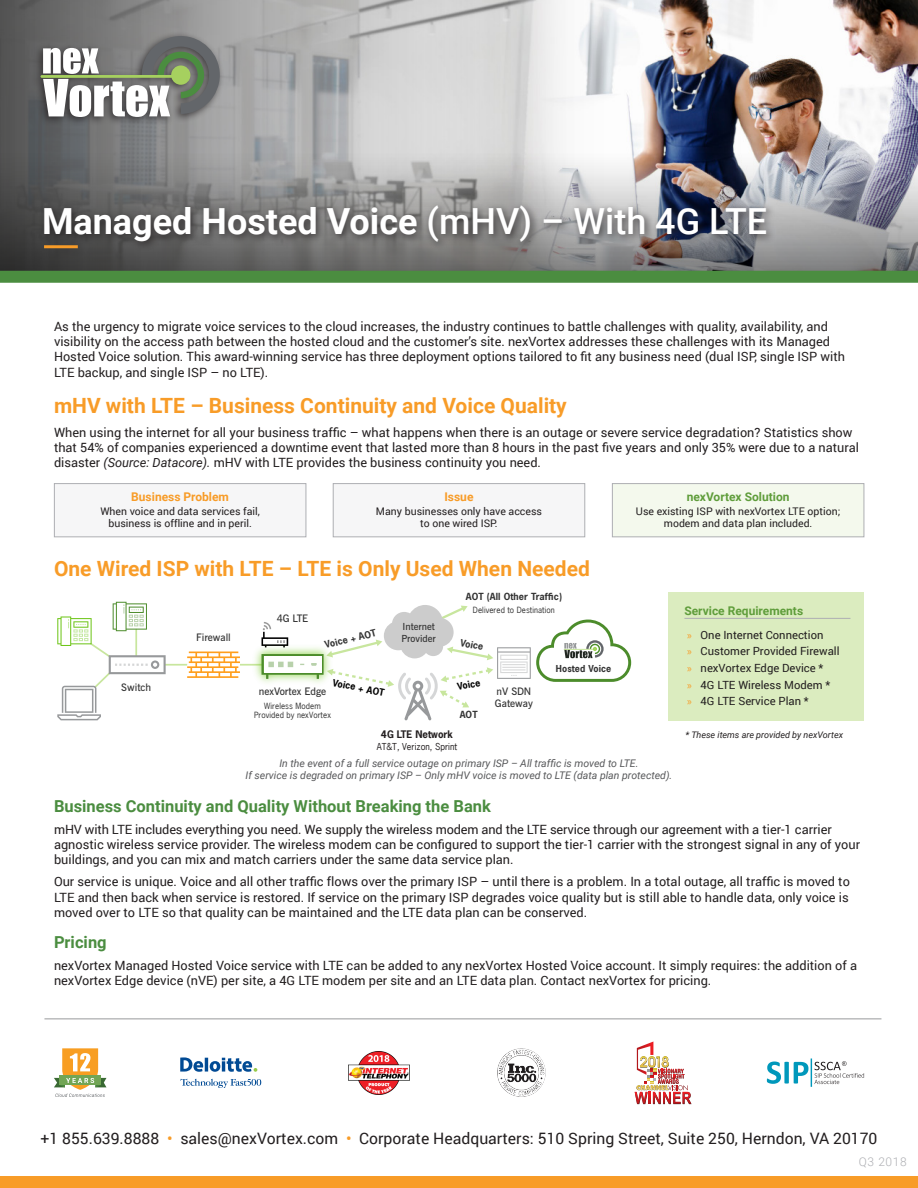
<style>
.page{position:relative;width:918px;height:1188px;background:#fff}
.page>*{position:absolute;margin:0;border:0;box-sizing:border-box;transform-origin:0 0}
.t1{font:700 36px "Roboto";color:#fff}
.Subhead{font:700 21px "Roboto";color:#f89c28}
.Sm_Green_Subhead{font:700 16.5px "Roboto";color:#4b8d40}
.t2{font:15.75px "Roboto";color:#231f20}
.Smaller_Body_Text{font:12.75px/15.3px "Roboto";color:#231f20}
.t3{font:700 12px "Roboto";color:#5f9d3b}
.t4{font:700 12px "Roboto";color:#f89c28}
.t5{font:300 12px "Roboto";letter-spacing:.05em;color:#aeafb3}
.t6{font:11.25px/16.6px "Roboto";color:#231f20}
.t7{font:10.5px/12px "Roboto";color:#231f20;text-align:center}
.t8{font:italic 10.5px/12.6px "Roboto";color:#57585a;text-align:center}
.t9{font:600 10.35px/11.6px "News Gothic BT";color:#333}
.t10{font:600 9.75px/11.7px "News Gothic BT";color:#333}
.t11{font:700 9.75px "News Gothic Std";color:#231f20}
.t12{font:700 9.15px "News Gothic Std";letter-spacing:.01em;color:#333}
.t13{font:700 9.15px "News Gothic Std";color:#000}
.t14{font:italic 9px "Roboto";color:#231f20}
.t15{font:italic 9px "News Gothic";color:#231f20}
.t16{font:700 9px "News Gothic Std";letter-spacing:.01em;color:#333}
.t17{font:italic 8.1px/9.6px "News Gothic";letter-spacing:.01em;color:#333;text-align:center}
.s1{font-weight:500}
.s2{font-style:italic}
.s3{font-family:"Myriad Pro";color:#f89c28}
.s4{font-weight:500;color:#f89c28}
</style>
<div class="page">
<div style="left:0;top:1176px;width:918px;height:12px;background:#f89c28"></div>
<img style="left:0;top:0;width:918px;height:271px">
<div style="left:0;top:271px;width:918px;height:12px;background:#4b8d40"></div>
<hr style="left:44px;top:1018px;width:837px;height:1px;background:#989a9b">
<svg style="left:180px;top:1057px;width:77px;height:15px"></svg>
<svg style="left:180px;top:1079px;width:81px;height:9px"></svg>
<svg style="left:767px;top:1059px;width:97px;height:28px"></svg>
<img style="left:497px;top:1049px;width:48px;height:48px">
<svg style="left:54px;top:1048px;width:52px;height:49px"></svg>
<img style="left:348px;top:1051px;width:62px;height:43px">
<img style="left:635px;top:1041px;width:57px;height:63px">
<div style="left:39px;top:201px;width:737px;height:50px;background:#231f20;opacity:.75"></div>
<div style="left:612px;top:484px;width:252px;height:53px;background:#f4f9ed"></div>
<div style="left:612px;top:483px;width:252px;height:54px;border:1px solid #aeafb3"></div>
<div style="left:333px;top:484px;width:252px;height:53px;background:#f6f6f7"></div>
<div style="left:333px;top:483px;width:252px;height:54px;border:1px solid #aeafb3"></div>
<div style="left:54px;top:484px;width:252px;height:53px;background:#f6f6f7"></div>
<div style="left:54px;top:483px;width:252px;height:54px;border:1px solid #aeafb3"></div>
<hr style="left:165px;top:664px;width:22px;height:2px;background:#c8e69e">
<hr style="left:240px;top:664px;width:23px;height:2px;background:#c8e69e">
<svg style="left:57px;top:602px;width:109px;height:118px"></svg>
<svg style="left:187px;top:652px;width:53px;height:26px"></svg>
<img style="left:249px;top:642px;width:13px;height:39px">
<svg style="left:262px;top:605px;width:369px;height:115px"></svg>
<div style="left:668px;top:592px;width:196px;height:128px;background:#dbecbf"></div>
<hr style="left:684px;top:618px;width:166px;height:1px;background:#aeafb3">
<p class="t1" style="left:42px;top:196px;width:727px">Managed Hosted Voice <span class="s1">(mHV) – With 4G LTE</span></p>
<p class="Smaller_Body_Text" style="left:54px;top:318px;width:793px">As the urgency to migrate voice services to the cloud increases, the industry continues to battle challenges with quality, availability, and visibility on the access path between the hosted cloud and the customer’s site. nexVortex addresses these challenges with its Managed Hosted Voice solution. This award-winning service has three deployment options tailored to fit any business need (dual ISP, single ISP with LTE backup, and single ISP – no LTE).</p>
<p class="Subhead" style="left:54px;top:390px;width:514px">mHV with LTE – Business Continuity and Voice Quality</p>
<p class="Smaller_Body_Text" style="left:54px;top:424px;width:807px">When using the internet for all your business traffic – what happens when there is an outage or severe service degradation? Statistics show that 54% of companies experienced a downtime event that lasted more than 8 hours in the past five years and only 35% were due to a natural disaster <span class="s2">(Source: Datacore).</span> mHV with LTE provides the business continuity you need.</p>
<p class="t3" style="left:687px;top:488px;width:104px">nexVortex Solution</p>
<p class="t7" style="left:636px;top:504px;width:206px">Use existing ISP with nexVortex LTE option; modem and data plan included.</p>
<p class="t4" style="left:131px;top:488px;width:99px">Business Problem</p>
<p class="t7" style="left:100px;top:504px;width:161px">When voice and data services fail, business is offline and in peril.</p>
<p class="Subhead" style="left:54px;top:554px;width:537px">One Wired ISP with LTE – LTE is Only Used When Needed</p>
<p class="t12" style="left:466px;top:591px;width:98px">AOT (All Other Traffic)</p>
<p class="t17" style="left:473px;top:605px;width:83px">Delivered to Destination</p>
<p class="t10" style="left:402px;top:621px;width:36px">Internet<br>Provider</p>
<p class="t4" style="left:444px;top:488px;width:31px">Issue</p>
<p class="t7" style="left:376px;top:504px;width:168px">Many businesses only have access to one wired ISP.</p>
<p class="t3" style="left:684px;top:603px;width:120px">Service Requirements</p>
<p class="t6" style="left:687px;top:626px;width:154px"><span class="s3">»</span> One Internet Connection<br><span class="s3">»</span> Customer Provided Firewall <span class="s3">»</span> nexVortex Edge Device *<br><span class="s3">»</span> 4G LTE Wireless Modem *<br><span class="s3">»</span> 4G LTE Service Plan *</p>
<p class="t9" style="left:277px;top:613px;width:33px">4G LTE</p>
<p class="t12" style="left:324px;top:639px;width:54px;rotate:-14deg">Voice + AOT</p>
<p class="t9" style="left:196px;top:631px;width:36px">Firewall</p>
<p class="t12" style="left:461px;top:636px;width:25px;rotate:11deg">Voice</p>
<p class="t13" style="left:456px;top:681px;width:25px;rotate:-11deg">Voice</p>
<p class="t12" style="left:460px;top:708px;width:19px">AOT</p>
<p class="t16" style="left:556px;top:663px;width:57px">Hosted Voice</p>
<p class="t13" style="left:334px;top:676px;width:54px;rotate:12deg">Voice + AOT</p>
<p class="t9" style="left:121px;top:681px;width:31px">Switch</p>
<p class="t9" style="left:495px;top:686px;width:40px">nV SDN<br>Gateway</p>
<p class="t9" style="left:259px;top:686px;width:69px">nexVortex Edge</p>
<p class="t17" style="left:254px;top:701px;width:78px">Wireless Modem<br>Provided by nexVortex</p>
<p class="t11" style="left:381px;top:728px;width:74px">4G LTE Network</p>
<p class="t14" style="left:686px;top:728px;width:159px">* These items are provided by nexVortex</p>
<p class="t15" style="left:377px;top:741px;width:82px">AT&amp;T, Verizon, Sprint</p>
<p class="t8" style="left:246px;top:756px;width:428px">In the event of a full service outage on primary ISP – All traffic is moved to LTE.<br>If service is degraded on primary ISP – Only mHV voice is moved to LTE (data plan protected).</p>
<p class="Sm_Green_Subhead" style="left:54px;top:794px;width:438px">Business Continuity and Quality Without Breaking the Bank</p>
<p class="Smaller_Body_Text" style="left:54px;top:821px;width:808px">mHV with LTE includes everything you need. We supply the wireless modem and the LTE service through our agreement with a tier-1 carrier agnostic wireless service provider. The wireless modem can be configured to support the tier-1 carrier with the strongest signal in any of your buildings, and you can mix and match carriers under the same data service plan.</p>
<p class="Smaller_Body_Text" style="left:54px;top:874px;width:797px;text-align:justify">Our service is unique. Voice and all other traffic flows over the primary ISP – until there is a problem. In a total outage, all traffic is moved to LTE and then back when service is restored. If service on the primary ISP degrades voice quality but is still able to handle data, only voice is moved over to LTE so that quality can be maintained and the LTE data plan can be conserved.</p>
<p class="Sm_Green_Subhead" style="left:54px;top:930px;width:54px">Pricing</p>
<p class="Smaller_Body_Text" style="left:54px;top:957px;width:805px">nexVortex Managed Hosted Voice service with LTE can be added to any nexVortex Hosted Voice account. It simply requires: the addition of a nexVortex Edge device (nVE) per site, a 4G LTE modem per site and an LTE data plan. Contact nexVortex for pricing.</p>
<p class="t2" style="left:40px;top:1128px;width:838px">+1 855.639.8888 <span class="s4">•</span> sales@nexVortex.com <span class="s4">•</span> Corporate Headquarters: 510 Spring Street, Suite 250, Herndon, VA 20170</p>
<p class="t5" style="left:859px;top:1153px;width:49px">Q3 2018</p>
</div>
